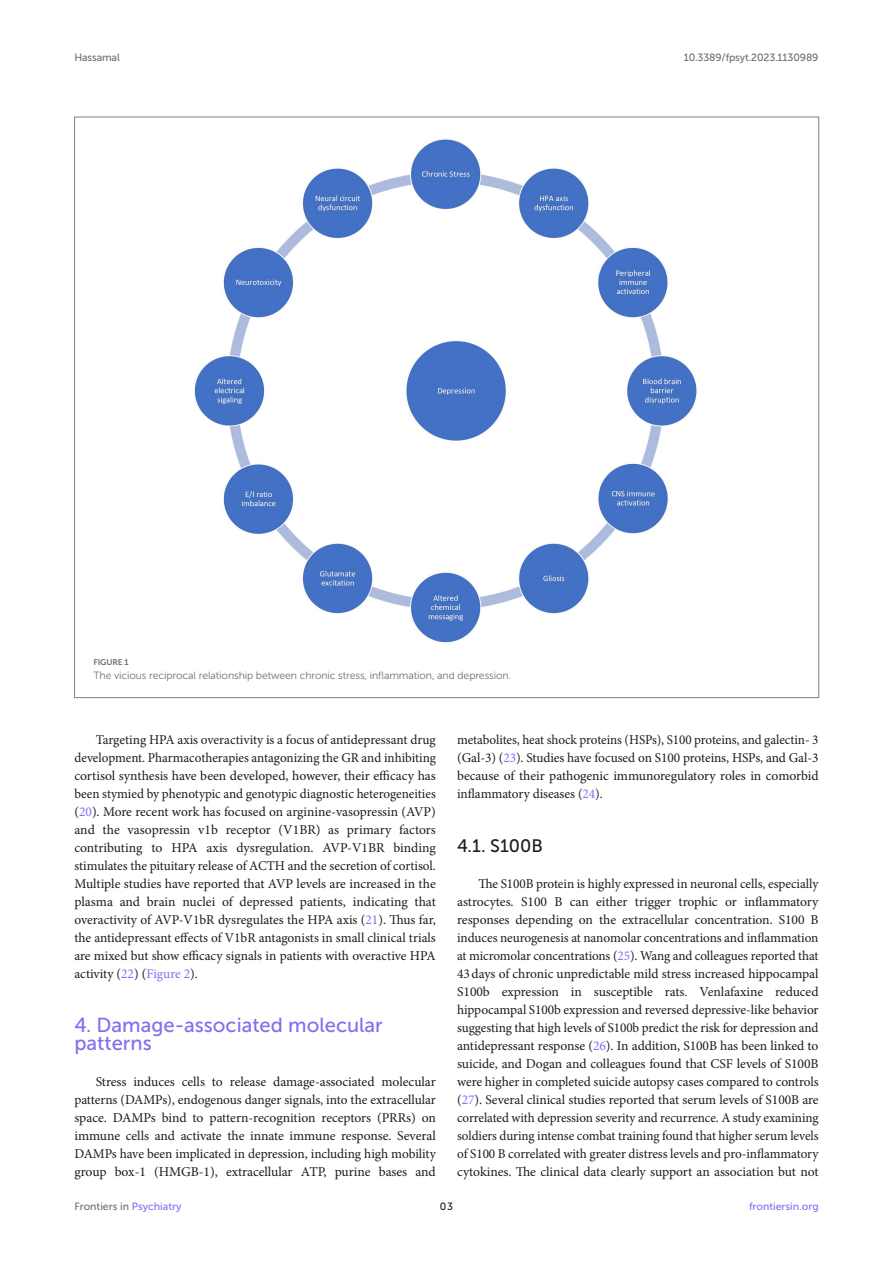
<style>
.page{position:relative;width:893px;height:1263px;background:#fff}
.page>*{position:absolute;margin:0;border:0;box-sizing:border-box;transform-origin:0 0}
.HEAD_1{font:20.25px/18px "Museo Sans 500";color:#856df0}
.HEAD_2{font:18px "Museo Sans 500";color:#1b1c1b}
.TEXT_FLUSH{font:13.5px/18px "Minion Pro";letter-spacing:-.005em;color:#1b1c1b;text-align:justify}
.TEXT{font:13.5px/18px "Minion Pro";color:#1b1c1b;text-align:justify}
.FIG_LEG{font:10.5px "Museo Sans 300";letter-spacing:-.01em;color:#706f70}
.t1{font:10.5px "Museo Sans 500";letter-spacing:-.015em;color:#706f70}
.t2{font:10.5px "Museo Sans 500";color:#856df0}
.t3{font:10.5px "Museo Sans 500";color:#1b1c1b}
.FIG_HD{font:8.25px "Museo Sans 700";letter-spacing:-.01em;color:#706f70}
.s1{color:#856df0}
</style>
<div class="page">
<img style="left:194px;top:139px;width:503px;height:504px">
<p class="t1" style="left:74px;top:51px;width:47px">Hassamal</p>
<p class="t1" style="left:684px;top:51px;width:136px">10.3389/fpsyt.2023.1130989</p>
<p class="FIG_HD" style="left:94px;top:658px;width:37px">FIGURE 1</p>
<p class="FIG_LEG" style="left:94px;top:669px;width:419px">The vicious reciprocal relationship between chronic stress, inflammation, and depression.</p>
<p class="TEXT" style="left:74px;top:731px;width:363px;text-indent:21px">Targeting HPA axis overactivity is a focus of antidepressant drug development. Pharmacotherapies antagonizing the GR and inhibiting cortisol synthesis have been developed, however, their efficacy has been stymied by phenotypic and genotypic diagnostic heterogeneities (<span class="s1">20</span>). More recent work has focused on arginine-vasopressin (AVP) and the vasopressin v1b receptor (V1BR) as primary factors contributing to HPA axis dysregulation. AVP-V1BR binding stimulates the pituitary release of ACTH and the secretion of cortisol.<br>Multiple studies have reported that AVP levels are increased in the plasma and brain nuclei of depressed patients, indicating that overactivity of AVP-V1bR dysregulates the HPA axis (<span class="s1">21</span>). Thus far, the antidepressant effects of V1bR antagonists in small clinical trials are mixed but show efficacy signals in patients with overactive HPA activity (<span class="s1">22</span>) (<span class="s1">Figure 2</span>).</p>
<p class="HEAD_1" style="left:74px;top:1016px;width:310px">4. Damage-associated molecular patterns</p>
<p class="TEXT_FLUSH" style="left:74px;top:1073px;width:363px;text-indent:21px">Stress induces cells to release damage-associated molecular patterns (DAMPs), endogenous danger signals, into the extracellular space. DAMPs bind to pattern-recognition receptors (PRRs) on immune cells and activate the innate immune response. Several DAMPs have been implicated in depression, including high mobility group box-1 (HMGB-1), extracellular ATP, purine bases and</p>
<p class="TEXT_FLUSH" style="left:457px;top:731px;width:363px">metabolites, heat shock proteins (HSPs), S100 proteins, and galectin- 3 (Gal-3) (<span class="s1">23</span>). Studies have focused on S100 proteins, HSPs, and Gal-3 because of their pathogenic immunoregulatory roles in comorbid inflammatory diseases (<span class="s1">24</span>).</p>
<p class="HEAD_2" style="left:457px;top:836px;width:87px">4.1. S100B</p>
<p class="TEXT_FLUSH" style="left:457px;top:875px;width:363px;text-indent:21px">The S100B protein is highly expressed in neuronal cells, especially astrocytes. S100 B can either trigger trophic or inflammatory responses depending on the extracellular concentration. S100 B induces neurogenesis at nanomolar concentrations and inflammation at micromolar concentrations (<span class="s1">25</span>). Wang and colleagues reported that 43days of chronic unpredictable mild stress increased hippocampal S100b expression in susceptible rats. Venlafaxine reduced hippocampal S100b expression and reversed depressive-like behavior suggesting that high levels of S100b predict the risk for depression and antidepressant response (<span class="s1">26</span>). In addition, S100B has been linked to suicide, and Dogan and colleagues found that CSF levels of S100B were higher in completed suicide autopsy cases compared to controls (<span class="s1">27</span>). Several clinical studies reported that serum levels of S100B are correlated with depression severity and recurrence. A study examining soldiers during intense combat training found that higher serum levels of S100 B correlated with greater distress levels and pro-inflammatory cytokines. The clinical data clearly support an association but not</p>
<p class="t1" style="left:74px;top:1200px;width:109px">Frontiers in <span class="s1">Psychiatry</span></p>
<p class="t3" style="left:440px;top:1200px;width:15px">03</p>
<p class="t2" style="left:749px;top:1200px;width:71px">frontiersin.org</p>
</div>
